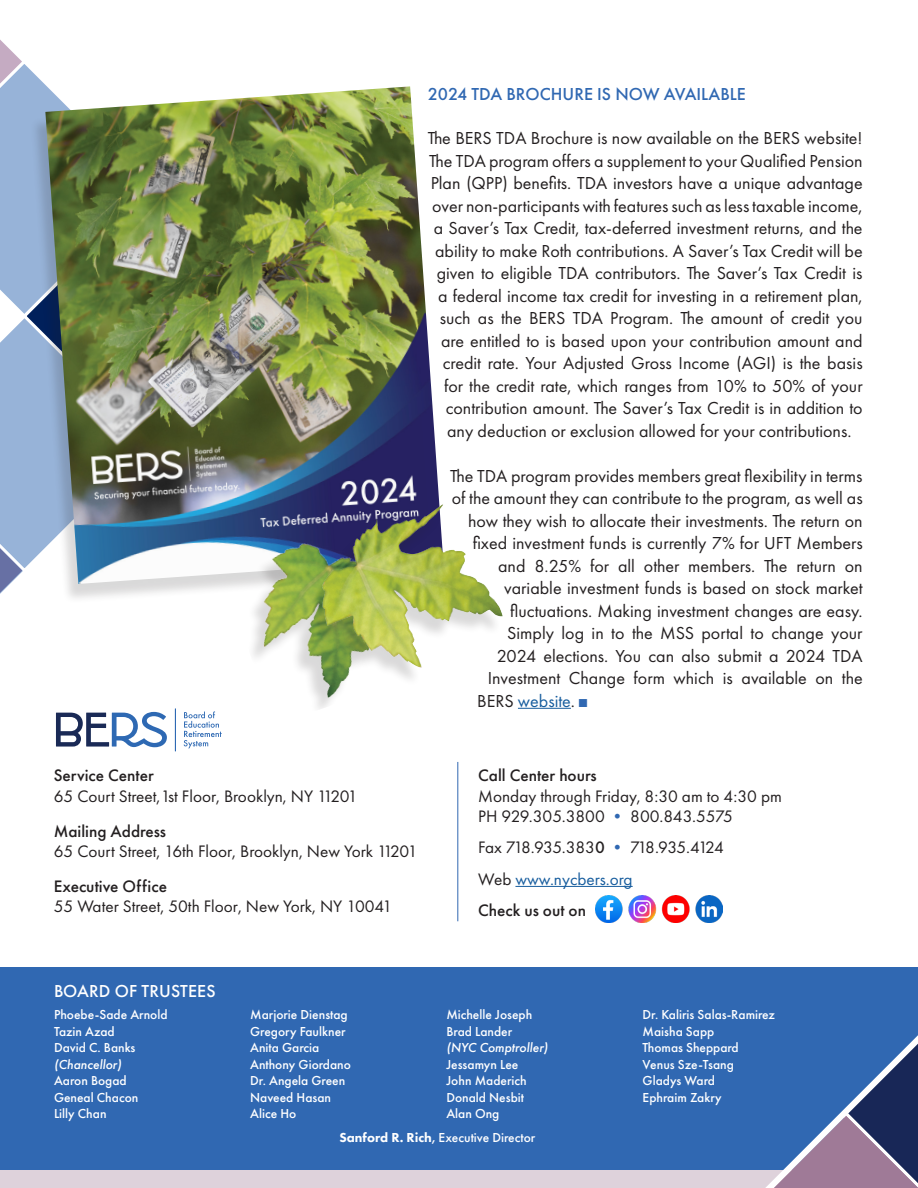
<style>
.page{position:relative;width:918px;height:1188px;background:#fff}
.page>*{position:absolute;margin:0;border:0;box-sizing:border-box;transform-origin:0 0}
.t1{font:18px "Futura PT";color:#231f20}
.t2{font:500 18px "Futura PT";color:#3068b2}
.t3{font:500 18px "Futura PT";letter-spacing:.01em;color:#fff}
.t4{font:18px "Futura PT";color:#175d9e}
.BERS_Words_BodyCopy_1{font:17.25px "Futura PT";color:#231f20}
.BERS_Words_BodyCopy_1-2{font:500 17.25px "Futura PT";color:#231f20}
.BERS_Words_BodyCopy_1-3{font:17.25px "Futura PT";letter-spacing:-.04em;color:#231f20}
.t5{font:17.25px "Futura PT";color:#175d9e}
.Trustees{font:500 13.5px/16.5px "Futura PT";color:#fff}
.Trustees-2{font:italic 500 13.5px/16.5px "Futura PT";color:#fff}
.s1{color:#231f20}
.s2{font-family:"Arial Narrow";font-size:17.25px;color:#3068b2}
.s3{color:#3068b2}
.s4{font-weight:500}
.s5{font-style:italic}
.s6{font-style:normal}
.s7{font-weight:800}
.s8{font-weight:600}
</style>
<div class="page">
<svg style="left:0;top:39px;width:47px;height:555px;background:#a6bcdb"></svg>
<div style="left:0;top:968px;width:918px;height:204px;background:#3068b2"></div>
<div style="left:0;top:1171px;width:918px;height:17px;background:#ded2db"></div>
<svg style="left:735px;top:1035px;width:183px;height:153px"></svg>
<div style="left:30px;top:91px;width:413px;height:513px;background:#231f20;opacity:.17"></div>
<img style="left:45px;top:86px;width:398px;height:498px">
<svg style="left:184px;top:711px;width:38px;height:37px"></svg>
<svg style="left:56px;top:712px;width:111px;height:35px"></svg>
<hr style="left:175px;top:709px;width:1px;height:42px;background:#2e69b3">
<hr style="left:515px;top:886px;width:118px;height:1px;background:#175d9e">
<hr style="left:457px;top:762px;width:1px;height:159px;background:#3068b2">
<img style="left:596px;top:895px;width:126px;height:28px">
<hr style="left:518px;top:708px;width:53px;height:1px;background:#175d9e">
<img style="left:218px;top:508px;width:123px;height:217px">
<div style="left:308px;top:510px;width:194px;height:177px;background:#231f20;opacity:.17"></div>
<img style="left:312px;top:492px;width:191px;height:192px">
<p class="t2" style="left:428px;top:83px;width:320px">2024 TDA BROCHURE IS NOW AVAILABLE</p>
<p class="t1" style="left:428px;top:127px;width:436px">The BERS TDA Brochure is now available on the BERS website!</p>
<p class="t1" style="left:429px;top:150px;width:435px">The TDA program offers a supplement to your Qualified Pension</p>
<p class="t1" style="left:431px;top:172px;width:434px">Plan (QPP) benefits. TDA investors have a unique advantage</p>
<p class="t1" style="left:432px;top:195px;width:432px">over non-participants with features such as less taxable income,</p>
<p class="t1" style="left:434px;top:217px;width:430px">a Saver’s Tax Credit, tax-deferred investment returns, and the</p>
<p class="t1" style="left:435px;top:240px;width:429px">ability to make Roth contributions. A Saver’s Tax Credit will be</p>
<p class="t1" style="left:437px;top:262px;width:427px">given to eligible TDA contributors. The Saver’s Tax Credit is</p>
<p class="t1" style="left:438px;top:285px;width:426px">a federal income tax credit for investing in a retirement plan,</p>
<p class="t1" style="left:440px;top:307px;width:424px">such as the BERS TDA Program. The amount of credit you</p>
<p class="t1" style="left:441px;top:330px;width:423px">are entitled to is based upon your contribution amount and</p>
<p class="t1" style="left:443px;top:352px;width:421px">credit rate. Your Adjusted Gross Income (AGI) is the basis</p>
<p class="t1" style="left:444px;top:375px;width:420px">for the credit rate, which ranges from 10% to 50% of your</p>
<p class="t1" style="left:446px;top:397px;width:419px">contribution amount. The Saver’s Tax Credit is in addition to</p>
<p class="t1" style="left:447px;top:420px;width:406px">any deduction or exclusion allowed for your contributions.</p>
<p class="t1" style="left:450px;top:465px;width:414px">The TDA program provides members great flexibility in terms</p>
<p class="t1" style="left:452px;top:487px;width:413px">of the amount they can contribute to the program, as well as</p>
<p class="t1" style="left:468px;top:510px;width:396px">how they wish to allocate their investments. The return on</p>
<p class="t1" style="left:473px;top:532px;width:392px">fixed investment funds is currently 7% for UFT Members</p>
<p class="t1" style="left:498px;top:555px;width:366px">and 8.25% for all other members. The return on</p>
<p class="t1" style="left:504px;top:577px;width:360px">variable investment funds is based on stock market</p>
<p class="t1" style="left:510px;top:600px;width:354px">fluctuations. Making investment changes are easy.</p>
<p class="t1" style="left:507px;top:622px;width:357px">Simply log in to the MSS portal to change your</p>
<p class="t1" style="left:497px;top:645px;width:368px">2024 elections. You can also submit a 2024 TDA</p>
<p class="t1" style="left:488px;top:667px;width:377px">Investment Change form which is available on the</p>
<p class="t4" style="left:477px;top:690px;width:114px"><span class="s1">BERS</span> website<span class="s1">.</span> <span class="s2">■</span></p>
<p class="BERS_Words_BodyCopy_1-2" style="left:54px;top:765px;width:102px">Service Center</p>
<p class="BERS_Words_BodyCopy_1" style="left:54px;top:787px;width:305px">65 Court Street, 1st Floor, Brooklyn, NY 11201</p>
<p class="BERS_Words_BodyCopy_1-2" style="left:54px;top:821px;width:114px">Mailing Address</p>
<p class="BERS_Words_BodyCopy_1" style="left:54px;top:841px;width:365px">65 Court Street, 16th Floor, Brooklyn, New York 11201</p>
<p class="BERS_Words_BodyCopy_1-2" style="left:54px;top:875px;width:115px">Executive Office</p>
<p class="BERS_Words_BodyCopy_1" style="left:54px;top:896px;width:340px">55 Water Street, 50th Floor, New York, NY 10041</p>
<p class="BERS_Words_BodyCopy_1-2" style="left:478px;top:765px;width:120px">Call Center hours</p>
<p class="BERS_Words_BodyCopy_1" style="left:478px;top:786px;width:305px">Monday through Friday, 8:30 am to 4:30 pm</p>
<p class="BERS_Words_BodyCopy_1" style="left:478px;top:806px;width:256px">PH 929.305.3800 <span class="s3">•</span> 800.843.5575</p>
<p class="BERS_Words_BodyCopy_1-3" style="left:478px;top:838px;width:247px">Fax 718.935.383<span class="s4">0</span> <span class="s3">•</span> 718.935.4124</p>
<p class="t5" style="left:478px;top:869px;width:156px"><span class="s1">Web</span> www.nycbers.org</p>
<p class="BERS_Words_BodyCopy_1-2" style="left:478px;top:900px;width:109px">Check us out on</p>
<p class="t3" style="left:54px;top:980px;width:163px">BOARD OF TRUSTEES</p>
<p class="Trustees" style="left:54px;top:1006px;width:115px">Phoebe-Sade Arnold</p>
<p class="Trustees" style="left:54px;top:1023px;width:62px">Tazin Azad</p>
<p class="Trustees" style="left:54px;top:1039px;width:83px">David C. Banks <span class="s5">(Chancellor)</span></p>
<p class="Trustees" style="left:54px;top:1072px;width:74px">Aaron Bogad</p>
<p class="Trustees" style="left:54px;top:1089px;width:86px">Geneal Chacon</p>
<p class="Trustees" style="left:54px;top:1105px;width:54px">Lilly Chan</p>
<p class="Trustees" style="left:250px;top:1006px;width:99px">Marjorie Dienstag</p>
<p class="Trustees" style="left:250px;top:1023px;width:97px">Gregory Faulkner</p>
<p class="Trustees" style="left:250px;top:1039px;width:71px">Anita Garcia</p>
<p class="Trustees" style="left:250px;top:1056px;width:102px">Anthony Giordano</p>
<p class="Trustees" style="left:250px;top:1072px;width:97px">Dr. Angela Green</p>
<p class="Trustees" style="left:250px;top:1089px;width:82px">Naveed Hasan</p>
<p class="Trustees" style="left:250px;top:1105px;width:48px">Alice Ho</p>
<p class="Trustees" style="left:446px;top:1006px;width:87px">Michelle Joseph</p>
<p class="Trustees-2" style="left:446px;top:1023px;width:103px"><span class="s6">Brad Lander<br></span>(NYC Comptroller)</p>
<p class="Trustees" style="left:446px;top:1056px;width:73px">Jessamyn Lee</p>
<p class="Trustees" style="left:446px;top:1072px;width:82px">John Maderich</p>
<p class="Trustees" style="left:446px;top:1089px;width:79px">Donald Nesbit</p>
<p class="Trustees" style="left:446px;top:1105px;width:55px">Alan Ong</p>
<p class="Trustees" style="left:643px;top:1006px;width:134px">Dr. Kaliris Salas-Ramirez</p>
<p class="Trustees" style="left:643px;top:1023px;width:73px">Maisha Sapp</p>
<p class="Trustees" style="left:643px;top:1039px;width:98px">Thomas Sheppard</p>
<p class="Trustees" style="left:643px;top:1056px;width:93px">Venus Sze-Tsang</p>
<p class="Trustees" style="left:643px;top:1072px;width:74px">Gladys Ward</p>
<p class="Trustees" style="left:643px;top:1089px;width:81px">Ephraim Zakry</p>
<p class="Trustees" style="left:339px;top:1129px;width:197px"><span class="s7">Sanford R. Rich</span><span class="s8">,</span> Executive Director</p>
</div>
